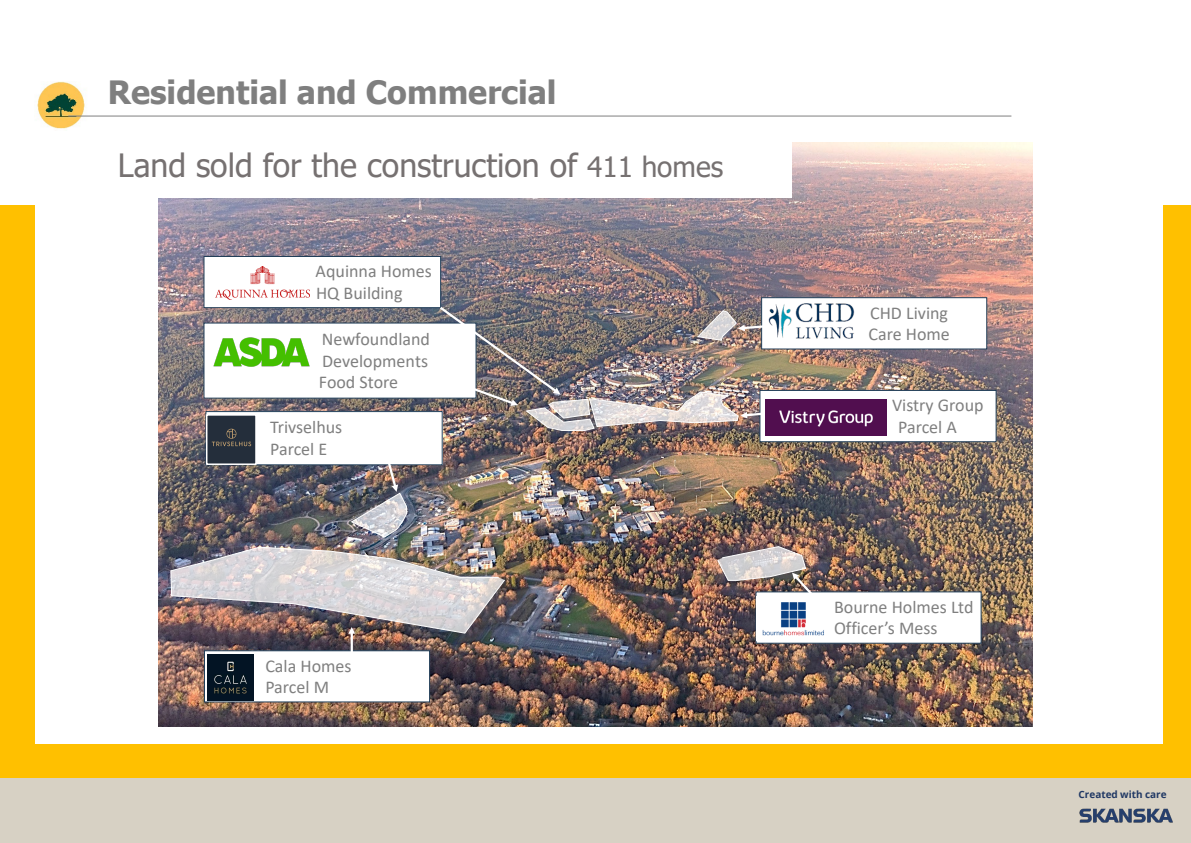
<style>
.page{position:relative;width:1191px;height:843px;background:#fff}
.page>*{position:absolute;margin:0;border:0;box-sizing:border-box;transform-origin:0 0}
.t1{font:32px "Tahoma";color:#767171}
.t2{font:700 32px "Tahoma";color:#7f7f7f}
.t3{font:18px/21.6px "Calibri";color:#7f7f7f}
.t4{font:700 10px "Open Sans";color:#203864}
.s1{font-size:28px}
</style>
<div class="page">
<div style="left:0;top:206px;width:1191px;height:572px;background:#ffc000"></div>
<div style="left:35px;top:198px;width:1127px;height:545px;background:#fff"></div>
<img style="left:37px;top:81px;width:51px;height:48px">
<div style="left:0;top:777px;width:1191px;height:65px;background:#d7d1c4"></div>
<img style="left:1079px;top:808px;width:94px;height:15px">
<hr style="left:68px;top:116px;width:943px;height:1px;background:#7f7f7f">
<img style="left:158px;top:142px;width:875px;height:583px">
<div style="left:761px;top:297px;width:226px;height:52px;background:#fff;border:1px solid #223f59"></div>
<img style="left:760px;top:294px;width:104px;height:45px">
<div style="left:756px;top:591px;width:226px;height:52px;background:#fff;border:1px solid #223f59"></div>
<img style="left:756px;top:597px;width:68px;height:43px">
<div style="left:759px;top:389px;width:238px;height:53px;background:#fff;border:1px solid #223f59"></div>
<img style="left:766px;top:399px;width:120px;height:36px">
<div style="left:204px;top:650px;width:226px;height:52px;background:#fff;border:1px solid #223f59"></div>
<div style="left:206px;top:411px;width:236px;height:53px;background:#fff"></div>
<div style="left:205px;top:411px;width:238px;height:54px;border:1px solid #223f59"></div>
<div style="left:204px;top:256px;width:237px;height:52px;background:#fff;border:1px solid #223f59"></div>
<img style="left:215px;top:267px;width:95px;height:32px">
<img style="left:208px;top:654px;width:46px;height:46px">
<div style="left:204px;top:322px;width:273px;height:76px;background:#fff"></div>
<img style="left:209px;top:417px;width:45px;height:44px">
<div style="left:206px;top:414px;width:51px;height:50px;border:2px solid #fff"></div>
<img style="left:213px;top:337px;width:97px;height:30px">
<img style="left:716px;top:545px;width:99px;height:52px">
<img style="left:350px;top:463px;width:58px;height:75px">
<hr style="left:351px;top:632px;width:2px;height:22px;background:#fff">
<img style="left:170px;top:545px;width:336px;height:88px">
<img style="left:426px;top:304px;width:340px;height:127px">
<div style="left:101px;top:120px;width:691px;height:77px;background:#fff"></div>
<p class="t2" style="left:108px;top:70px;width:450px">Residential and Commercial</p>
<p class="t1" style="left:118px;top:144px;width:607px">Land sold for the construction of <span class="s1">411 homes</span></p>
<p class="t3" style="left:316px;top:260px;width:118px">Aquinna Homes</p>
<p class="t3" style="left:316px;top:281px;width:88px">HQ Building</p>
<p class="t3" style="left:322px;top:327px;width:110px">Newfoundland</p>
<p class="t3" style="left:322px;top:349px;width:107px">Developments</p>
<p class="t3" style="left:319px;top:371px;width:81px">Food Store</p>
<p class="t3" style="left:270px;top:416px;width:74px">Trivselhus<br>Parcel E</p>
<p class="t3" style="left:265px;top:654px;width:88px">Cala Homes<br>Parcel M</p>
<p class="t3" style="left:870px;top:301px;width:79px">CHD Living</p>
<p class="t3" style="left:869px;top:323px;width:83px">Care Home</p>
<p class="t3" style="left:892px;top:394px;width:93px">Vistry Group</p>
<p class="t3" style="left:898px;top:415px;width:60px">Parcel A</p>
<p class="t3" style="left:834px;top:595px;width:141px">Bourne Holmes Ltd</p>
<p class="t3" style="left:834px;top:616px;width:105px">Officer’s Mess</p>
<p class="t4" style="left:1079px;top:787px;width:90px">Created with care</p>
</div>
